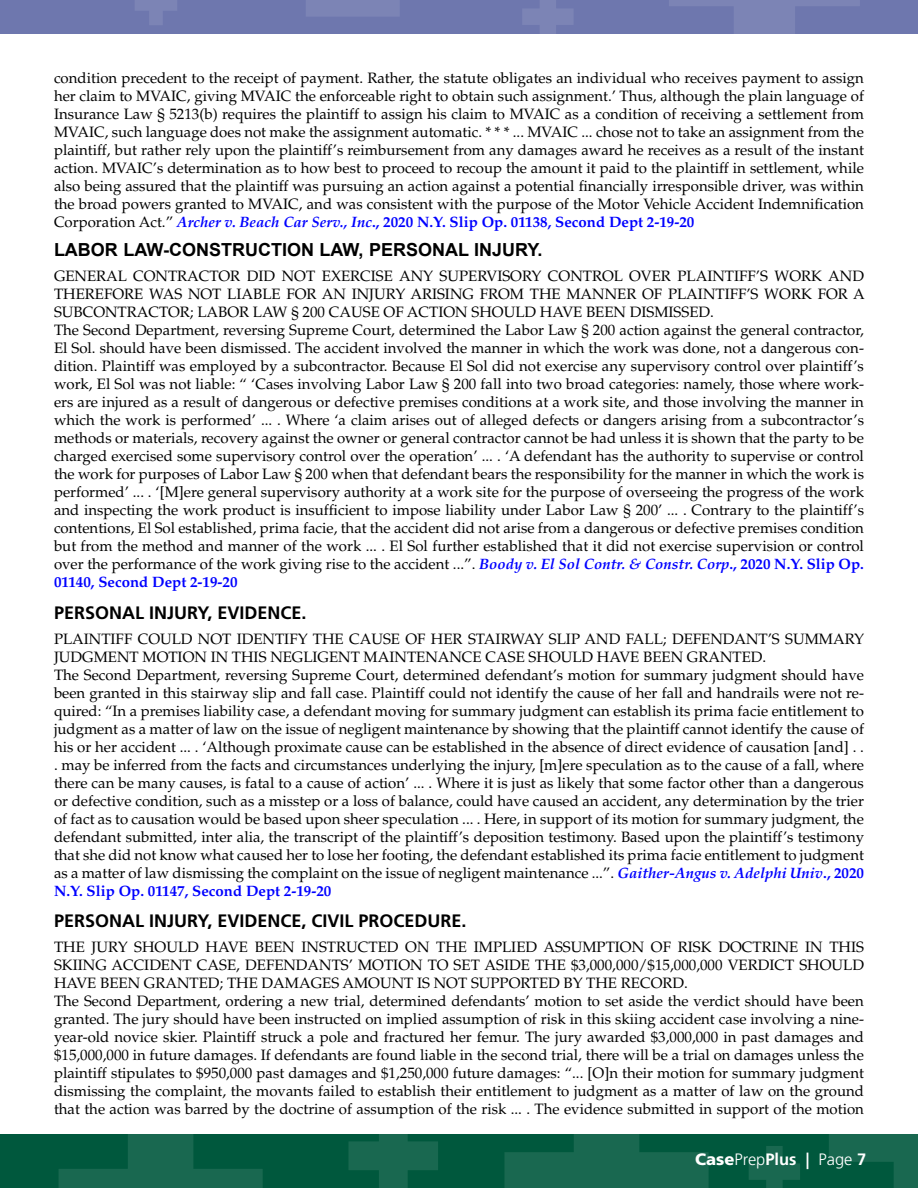
<style>
.page{position:relative;width:918px;height:1188px;background:#fff}
.page>*{position:absolute;margin:0;border:0;box-sizing:border-box;transform-origin:0 0}
.area_of_law{font:700 18px "Frutiger";color:#000}
.font_7{font:700 18px "Arial";color:#000}
.t1{font:300 16.5px "Frutiger";color:#fff}
.Body_Copy{font:15px/18px "Palatino";color:#000;text-align:justify}
.s1{font-weight:700;font-style:italic;color:#00f}
.s2{font-weight:700;color:#00f}
.s3{font-weight:900}
.s4{font-weight:700}
</style>
<div class="page">
<div style="left:0;top:0;width:918px;height:33px;background:#6e77ae"></div>
<div style="left:0;top:1134px;width:918px;height:54px;background:#00583d"></div>
<svg style="left:504px;top:1134px;width:205px;height:54px"></svg>
<svg style="left:59px;top:1134px;width:204px;height:54px"></svg>
<svg style="left:0;top:33px;width:23px;height:1px"></svg>
<svg style="left:306px;top:0;width:93px;height:16px"></svg>
<svg style="left:348px;top:1134px;width:90px;height:54px"></svg>
<svg style="left:749px;top:1146px;width:51px;height:42px"></svg>
<svg style="left:522px;top:0;width:52px;height:34px"></svg>
<svg style="left:135px;top:0;width:42px;height:25px"></svg>
<svg style="left:829px;top:1134px;width:89px;height:54px"></svg>
<svg style="left:669px;top:0;width:191px;height:34px"></svg>
<p class="Body_Copy" style="left:54px;top:69px;width:812px">condition precedent to the receipt of payment. Rather, the statute obligates an individual who receives payment to assign her claim to MVAIC, giving MVAIC the enforceable right to obtain such assignment.’ Thus, although the plain language of Insurance Law § 5213(b) requires the plaintiff to assign his claim to MVAIC as a condition of receiving a settlement from MVAIC, such language does not make the assignment automatic. * * * ... MVAIC ... chose not to take an assignment from the plaintiff, but rather rely upon the plaintiff’s reimbursement from any damages award he receives as a result of the instant action. MVAIC’s determination as to how best to proceed to recoup the amount it paid to the plaintiff in settlement, while also being assured that the plaintiff was pursuing an action against a potential financially irresponsible driver, was within the broad powers granted to MVAIC, and was consistent with the purpose of the Motor Vehicle Accident Indemnification Corporation Act.” <span class="s1">Archer v. Beach Car Serv., Inc</span><span class="s2">., 2020 N.Y. Slip Op. 01138, Second Dept 2-19-20</span></p>
<p class="font_7" style="left:54px;top:238px;width:490px">LABOR LAW-CONSTRUCTION LAW, PERSONAL INJURY.</p>
<p class="Body_Copy" style="left:54px;top:268px;width:812px">GENERAL CONTRACTOR DID NOT EXERCISE ANY SUPERVISORY CONTROL OVER PLAINTIFF’S WORK AND THEREFORE WAS NOT LIABLE FOR AN INJURY ARISING FROM THE MANNER OF PLAINTIFF’S WORK FOR A SUBCONTRACTOR; LABOR LAW § 200 CAUSE OF ACTION SHOULD HAVE BEEN DISMISSED.</p>
<p class="Body_Copy" style="left:54px;top:322px;width:812px">The Second Department, reversing Supreme Court, determined the Labor Law § 200 action against the general contractor, El Sol. should have been dismissed. The accident involved the manner in which the work was done, not a dangerous con&shy;dition. Plaintiff was employed by a subcontractor. Because El Sol did not exercise any supervisory control over plaintiff’s work, El Sol was not liable: “ ‘Cases involving Labor Law § 200 fall into two broad categories: namely, those where work&shy;ers are injured as a result of dangerous or defective premises conditions at a work site, and those involving the manner in which the work is performed’ ... . Where ‘a claim arises out of alleged defects or dangers arising from a subcontractor’s methods or materials, recovery against the owner or general contractor cannot be had unless it is shown that the party to be charged exercised some supervisory control over the operation’ ... . ‘A defendant has the authority to supervise or control the work for purposes of Labor Law § 200 when that defendant bears the responsibility for the manner in which the work is performed’ ... . ‘[M]ere general supervisory authority at a work site for the purpose of overseeing the progress of the work and inspecting the work product is insufficient to impose liability under Labor Law § 200’ ... . Contrary to the plaintiff’s contentions, El Sol established, prima facie, that the accident did not arise from a dangerous or defective premises condition but from the method and manner of the work ... . El Sol further established that it did not exercise supervision or control over the performance of the work giving rise to the accident ...”. <span class="s1">Boody v. El Sol Contr. &amp; Constr. Corp</span><span class="s2">., 2020 N.Y. Slip Op.<br>01140, Second Dept 2-19-20</span></p>
<p class="area_of_law" style="left:54px;top:602px;width:254px">PERSONAL INJURY, EVIDENCE.</p>
<p class="Body_Copy" style="left:54px;top:630px;width:812px">PLAINTIFF COULD NOT IDENTIFY THE CAUSE OF HER STAIRWAY SLIP AND FALL; DEFENDANT’S SUMMARY<br>JUDGMENT MOTION IN THIS NEGLIGENT MAINTENANCE CASE SHOULD HAVE BEEN GRANTED.</p>
<p class="Body_Copy" style="left:54px;top:666px;width:812px">The Second Department, reversing Supreme Court, determined defendant’s motion for summary judgment should have been granted in this stairway slip and fall case. Plaintiff could not identify the cause of her fall and handrails were not re&shy;quired: “In a premises liability case, a defendant moving for summary judgment can establish its prima facie entitlement to judgment as a matter of law on the issue of negligent maintenance by showing that the plaintiff cannot identify the cause of his or her accident ... . ‘Although proximate cause can be established in the absence of direct evidence of causation [and] . . . may be inferred from the facts and circumstances underlying the injury, [m]ere speculation as to the cause of a fall, where there can be many causes, is fatal to a cause of action’ ... . Where it is just as likely that some factor other than a dangerous or defective condition, such as a misstep or a loss of balance, could have caused an accident, any determination by the trier of fact as to causation would be based upon sheer speculation ... . Here, in support of its motion for summary judgment, the defendant submitted, inter alia, the transcript of the plaintiff’s deposition testimony. Based upon the plaintiff’s testimony that she did not know what caused her to lose her footing, the defendant established its prima facie entitlement to judgment as a matter of law dismissing the complaint on the issue of negligent maintenance ...”. <span class="s1">Gaither-Angus v. Adelphi Univ</span><span class="s2">., 2020<br>N.Y. Slip Op. 01147, Second Dept 2-19-20</span></p>
<p class="area_of_law" style="left:54px;top:910px;width:414px">PERSONAL INJURY, EVIDENCE, CIVIL PROCEDURE.</p>
<p class="Body_Copy" style="left:54px;top:938px;width:812px">THE JURY SHOULD HAVE BEEN INSTRUCTED ON THE IMPLIED ASSUMPTION OF RISK DOCTRINE IN THIS SKIING ACCIDENT CASE, DEFENDANTS’ MOTION TO SET ASIDE THE $3,000,000/$15,000,000 VERDICT SHOULD HAVE BEEN GRANTED; THE DAMAGES AMOUNT IS NOT SUPPORTED BY THE RECORD.</p>
<p class="Body_Copy" style="left:54px;top:992px;width:812px">The Second Department, ordering a new trial, determined defendants’ motion to set aside the verdict should have been granted. The jury should have been instructed on implied assumption of risk in this skiing accident case involving a nine&shy;year-old novice skier. Plaintiff struck a pole and fractured her femur. The jury awarded $3,000,000 in past damages and $15,000,000 in future damages. If defendants are found liable in the second trial, there will be a trial on damages unless the plaintiff stipulates to $950,000 past damages and $1,250,000 future damages: “... [O]n their motion for summary judgment dismissing the complaint, the movants failed to establish their entitlement to judgment as a matter of law on the ground that the action was barred by the doctrine of assumption of the risk ... . The evidence submitted in support of the motion</p>
<p class="t1" style="left:695px;top:1150px;width:173px"><span class="s3">Case</span>Prep<span class="s4">Plus |</span> Page <span class="s4">7</span></p>
</div>
